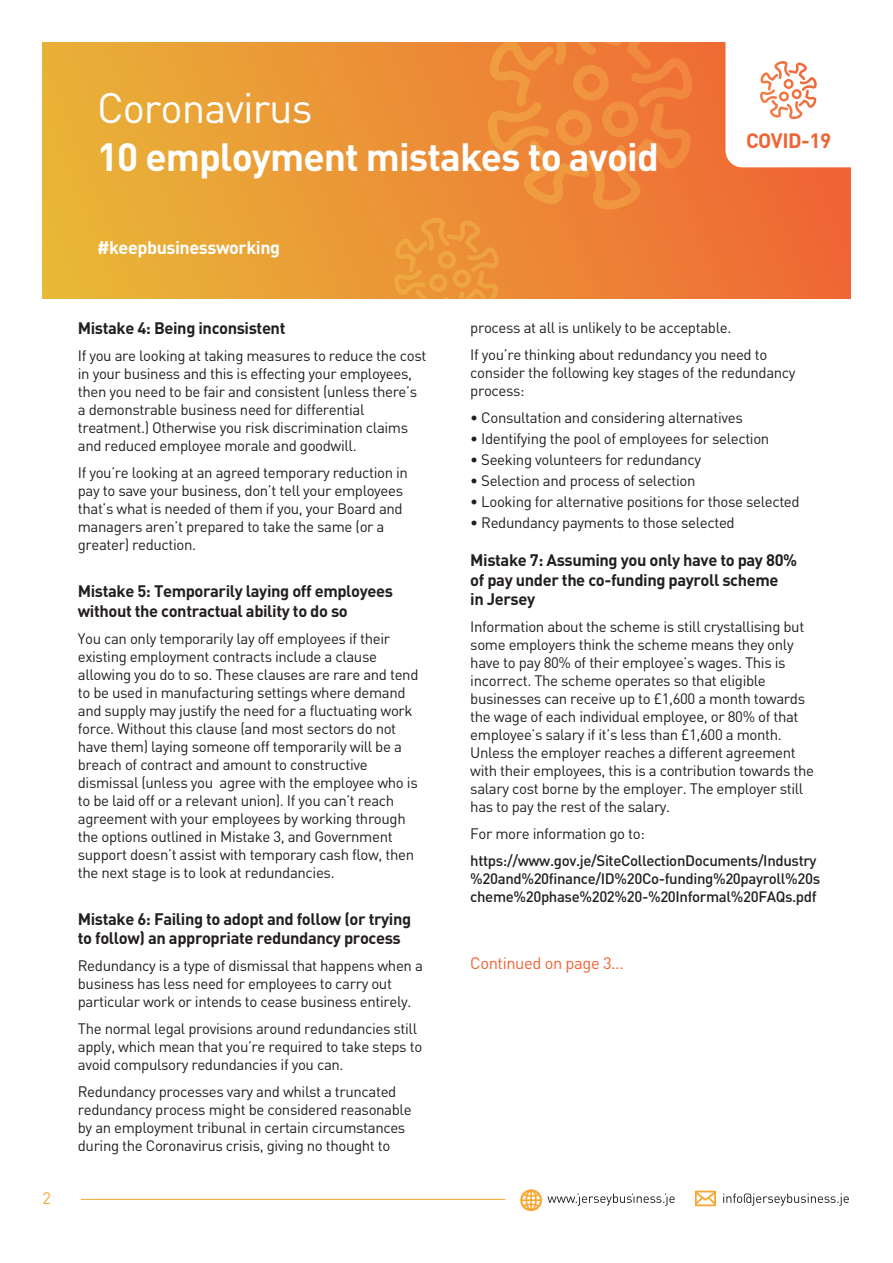
<style>
.page{position:relative;width:893px;height:1263px;background:#fff}
.page>*{position:absolute;margin:0;border:0;box-sizing:border-box;transform-origin:0 0}
.t1{font:42px "DIN";letter-spacing:-.025em;color:#fff}
.t2{font:700 39px "DIN";letter-spacing:-.025em;color:#fff}
.t3{font:700 20.55px "DIN";letter-spacing:-.025em;color:#f06334}
.t4{font:700 18px "DIN";letter-spacing:-.025em;color:#fff}
.t5{font:700 16.5px/19.8px "DIN";letter-spacing:-.025em;color:#231f20}
.t6{font:16.5px "DIN";letter-spacing:-.025em;color:#f16232}
.t7{font:16.5px "DIN";color:#f9a733}
.t8{font:15px/18px "DIN";letter-spacing:-.025em;color:#231f20}
.t9{font:500 15px/18px "DIN";letter-spacing:-.025em;color:#231f20}
</style>
<div class="page">
<div style="left:43px;top:43px;width:807px;height:255px;background:linear-gradient(to right,#e8b537,#ef6735)"></div>
<svg style="left:725px;top:42px;width:125px;height:125px"></svg>
<svg style="left:488px;top:42px;width:204px;height:167px"></svg>
<svg style="left:394px;top:218px;width:105px;height:81px"></svg>
<svg style="left:520px;top:1189px;width:329px;height:22px"></svg>
<hr style="left:81px;top:1199px;width:424px;height:1px;background:#f9a733">
<p class="t7" style="left:43px;top:1187px;width:10px">2</p>
<h1 class="t1" style="left:97px;top:82px;width:217px">Coronavirus</h1>
<h2 class="t2" style="left:97px;top:132px;width:563px">10 employment mistakes to avoid</h2>
<p class="t4" style="left:97px;top:236px;width:185px">#keepbusinessworking</p>
<h3 class="t3" style="left:746px;top:127px;width:87px">COVID-19</h3>
<p class="t5" style="left:78px;top:317px;width:209px">Mistake 4: Being inconsistent</p>
<p class="t8" style="left:78px;top:346px;width:350px">If you are looking at taking measures to reduce the cost in your business and this is effecting your employees, then you need to be fair and consistent (unless there’s a demonstrable business need for differential treatment.) Otherwise you risk discrimination claims and reduced employee morale and goodwill.</p>
<p class="t8" style="left:78px;top:463px;width:332px">If you’re looking at an agreed temporary reduction in pay to save your business, don’t tell your employees that’s what is needed of them if you, your Board and managers aren’t prepared to take the same (or a greater) reduction.</p>
<p class="t5" style="left:78px;top:580px;width:317px">Mistake 5: Temporarily laying off employees without the contractual ability to do so</p>
<p class="t8" style="left:78px;top:629px;width:342px">You can only temporarily lay off employees if their existing employment contracts include a clause allowing you do to so. These clauses are rare and tend to be used in manufacturing settings where demand and supply may justify the need for a fluctuating work force. Without this clause (and most sectors do not have them) laying someone off temporarily will be a breach of contract and amount to constructive dismissal (unless you agree with the employee who is to be laid off or a relevant union). If you can’t reach agreement with your employees by working through the options outlined in Mistake 3, and Government support doesn’t assist with temporary cash flow, then the next stage is to look at redundancies.</p>
<p class="t5" style="left:78px;top:908px;width:335px">Mistake 6: Failing to adopt and follow (or trying to follow) an appropriate redundancy process</p>
<p class="t8" style="left:78px;top:957px;width:347px">Redundancy is a type of dismissal that happens when a business has less need for employees to carry out particular work or intends to cease business entirely.</p>
<p class="t8" style="left:78px;top:1020px;width:346px">The normal legal provisions around redundancies still apply, which mean that you’re required to take steps to avoid compulsory redundancies if you can.</p>
<p class="t8" style="left:78px;top:1083px;width:335px">Redundancy processes vary and whilst a truncated redundancy process might be considered reasonable by an employment tribunal in certain circumstances during the Coronavirus crisis, giving no thought to</p>
<p class="t8" style="left:470px;top:314px;width:298px;line-height:27px">process at all is unlikely to be acceptable.<br>If you’re thinking about redundancy you need to</p>
<p class="t8" style="left:470px;top:363px;width:327px">consider the following key stages of the redundancy process:</p>
<p class="t8" style="left:470px;top:408px;width:274px">• Consultation and considering alternatives</p>
<p class="t8" style="left:470px;top:429px;width:301px">• Identifying the pool of employees for selection</p>
<p class="t8" style="left:470px;top:450px;width:232px">• Seeking volunteers for redundancy</p>
<p class="t8" style="left:470px;top:471px;width:227px">• Selection and process of selection</p>
<p class="t8" style="left:470px;top:492px;width:331px">• Looking for alternative positions for those selected</p>
<p class="t8" style="left:470px;top:513px;width:266px">• Redundancy payments to those selected</p>
<p class="t5" style="left:470px;top:549px;width:328px">Mistake 7: Assuming you only have to pay 80% of pay under the co-funding payroll scheme<br>in Jersey</p>
<p class="t8" style="left:470px;top:618px;width:345px">Information about the scheme is still crystallising but some employers think the scheme means they only have to pay 80% of their employee’s wages. This is incorrect. The scheme operates so that eligible businesses can receive up to £1,600 a month towards the wage of each individual employee, or 80% of that employee’s salary if it’s less than £1,600 a month.<br>Unless the employer reaches a different agreement with their employees, this is a contribution towards the salary cost borne by the employer. The employer still has to pay the rest of the salary.</p>
<p class="t8" style="left:470px;top:825px;width:176px">For more information go to:</p>
<p class="t9" style="left:470px;top:851px;width:351px">https://www.gov.je/SiteCollectionDocuments/Industry %20and%20finance/ID%20Co-funding%20payroll%20s cheme%20phase%202%20-%20Informal%20FAQs.pdf</p>
<p class="t6" style="left:470px;top:953px;width:155px">Continued on page 3...</p>
</div>
